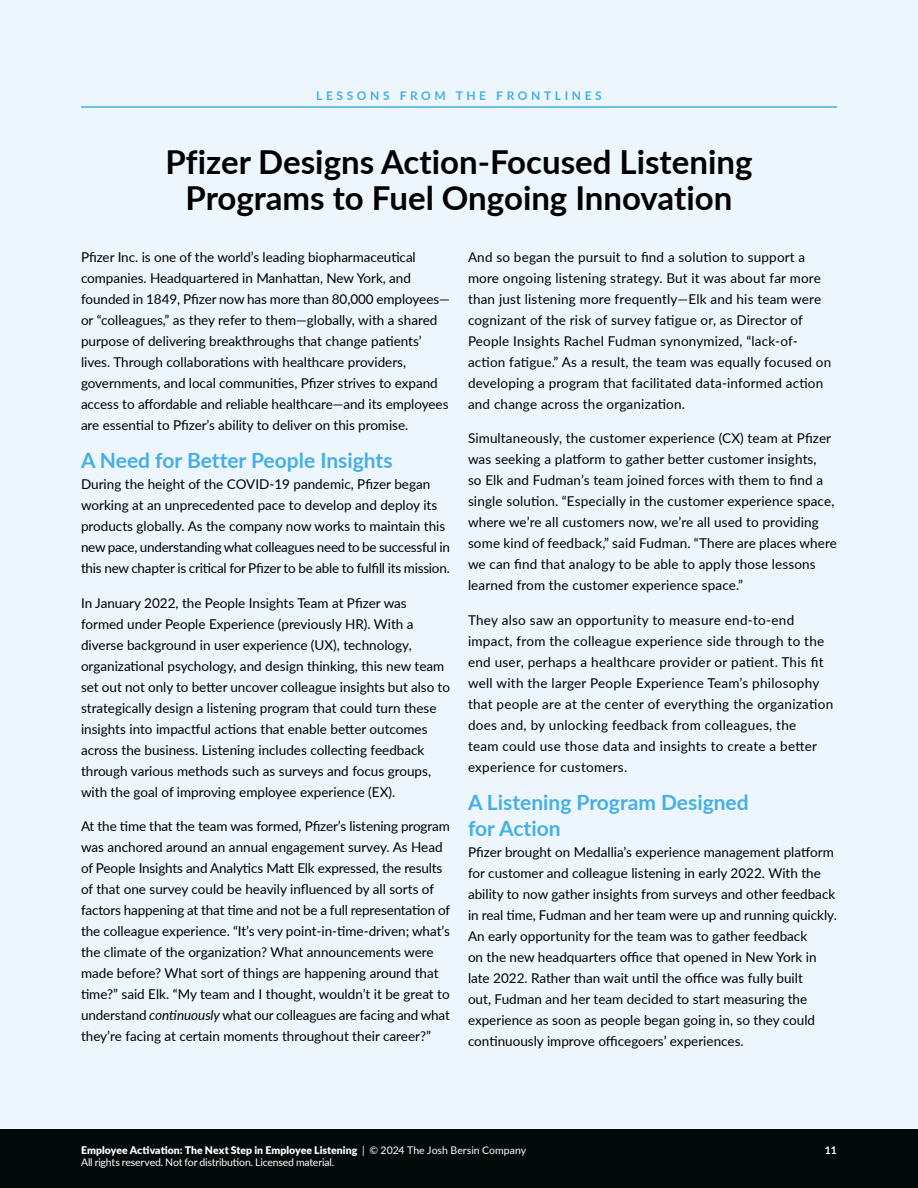
<style>
.page{position:relative;width:918px;height:1188px;background:#fff}
.page>*{position:absolute;margin:0;border:0;box-sizing:border-box;transform-origin:0 0}
.Frontlines_Title{font:700 33px/36.6px "Lato";color:#000;text-align:center}
.t1{font:700 21px/25.2px "Lato";color:#46afe4}
.Body_Text{font:13.5px/21px "Lato";color:#000}
.Body_Text-2{font:13.5px/21px "Lato";letter-spacing:.02em;color:#000}
.Lessons_from_the_Frontlines__Header{font:700 12px "Lato";letter-spacing:.3em;color:#46afe4}
.t2{font:900 10.5px "Lato";letter-spacing:.005em;color:#fff}
.t3{font:10.5px "Lato";letter-spacing:-.015em;color:#fff}
.t4{font:700 10.5px "Lato";color:#fff}
.s1{font-style:italic}
.s2{font-weight:400}
</style>
<div class="page">
<div style="left:0;top:1128px;width:918px;height:60px;background:#020909"></div>
<div style="left:0;top:0;width:918px;height:1128px;background:#edf6fc"></div>
<hr style="left:81px;top:106px;width:756px;height:2px;background:#46afe4">
<p class="Lessons_from_the_Frontlines__Header" style="left:316px;top:86px;width:287px">LESSONS FROM THE FRONTLINES</p>
<p class="Frontlines_Title" style="left:166px;top:142px;width:588px">Pfizer Designs Action-Focused Listening<br>Programs to Fuel Ongoing Innovation</p>
<p class="Body_Text" style="left:81px;top:246px;width:370px">Pfizer Inc. is one of the world’s leading biopharmaceutical companies. Headquartered in Manhattan, New York, and founded in 1849, Pfizer now has more than 80,000 employees— or “colleagues,” as they refer to them—globally, with a shared purpose of delivering breakthroughs that change patients’ lives. Through collaborations with healthcare providers, governments, and local communities, Pfizer strives to expand access to affordable and reliable healthcare—and its employees are essential to Pfizer’s ability to deliver on this promise.</p>
<h2 class="t1" style="left:81px;top:447px;width:313px">A Need for Better People Insights</h2>
<p class="Body_Text" style="left:81px;top:473px;width:370px">During the height of the COVID-19 pandemic, Pfizer began working at an unprecedented pace to develop and deploy its products globally. As the company now works to maintain this new pace, understanding what colleagues need to be successful in this new chapter is critical for Pfizer to be able to fulfill its mission.</p>
<p class="Body_Text" style="left:81px;top:592px;width:370px">In January 2022, the People Insights Team at Pfizer was formed under People Experience (previously HR). With a diverse background in user experience (UX), technology, organizational psychology, and design thinking, this new team set out not only to better uncover colleague insights but also to strategically design a listening program that could turn these insights into impactful actions that enable better outcomes across the business. Listening includes collecting feedback through various methods such as surveys and focus groups, with the goal of improving employee experience (EX).</p>
<p class="Body_Text" style="left:81px;top:815px;width:371px">At the time that the team was formed, Pfizer’s listening program was anchored around an annual engagement survey. As Head of People Insights and Analytics Matt Elk expressed, the results of that one survey could be heavily influenced by all sorts of factors happening at that time and not be a full representation of the colleague experience. “It’s very point-in-time-driven; what’s the climate of the organization? What announcements were made before? What sort of things are happening around that time?” said Elk. “My team and I thought, wouldn’t it be great to understand <span class="s1">continuously</span> what our colleagues are facing and what they’re facing at certain moments throughout their career?”</p>
<p class="Body_Text" style="left:468px;top:246px;width:365px">And so began the pursuit to find a solution to support a more ongoing listening strategy. But it was about far more than just listening more frequently—Elk and his team were cognizant of the risk of survey fatigue or, as Director of People Insights Rachel Fudman synonymized, “lack-of&shy;action fatigue.” As a result, the team was equally focused on developing a program that facilitated data-informed action and change across the organization.</p>
<p class="Body_Text" style="left:468px;top:427px;width:370px">Simultaneously, the customer experience (CX) team at Pfizer was seeking a platform to gather better customer insights,<br>so Elk and Fudman’s team joined forces with them to find a single solution. “Especially in the customer experience space, where we’re all customers now, we’re all used to providing some kind of feedback,” said Fudman. “There are places where we can find that analogy to be able to apply those lessons learned from the customer experience space.”</p>
<p class="Body_Text-2" style="left:468px;top:609px;width:367px">They also saw an opportunity to measure end-to-end impact, from the colleague experience side through to the end user, perhaps a healthcare provider or patient. This fit well with the larger People Experience Team’s philosophy that people are at the center of everything the organization does and, by unlocking feedback from colleagues, the<br>team could use those data and insights to create a better experience for customers.</p>
<h2 class="t1" style="left:468px;top:789px;width:282px">A Listening Program Designed for Action</h2>
<p class="Body_Text" style="left:468px;top:841px;width:370px">Pfizer brought on Medallia’s experience management platform for customer and colleague listening in early 2022. With the ability to now gather insights from surveys and other feedback in real time, Fudman and her team were up and running quickly.<br>An early opportunity for the team was to gather feedback<br>on the new headquarters office that opened in New York in late 2022. Rather than wait until the office was fully built<br>out, Fudman and her team decided to start measuring the experience as soon as people began going in, so they could continuously improve officegoers’ experiences.</p>
<p class="t2" style="left:81px;top:1142px;width:447px">Employee Activation: The Next Step in Employee Listening <span class="s2">| © 2024 The Josh Bersin Company</span></p>
<p class="t4" style="left:825px;top:1142px;width:14px">11</p>
<p class="t3" style="left:81px;top:1155px;width:255px">All rights reserved. Not for distribution. Licensed material.</p>
</div>
